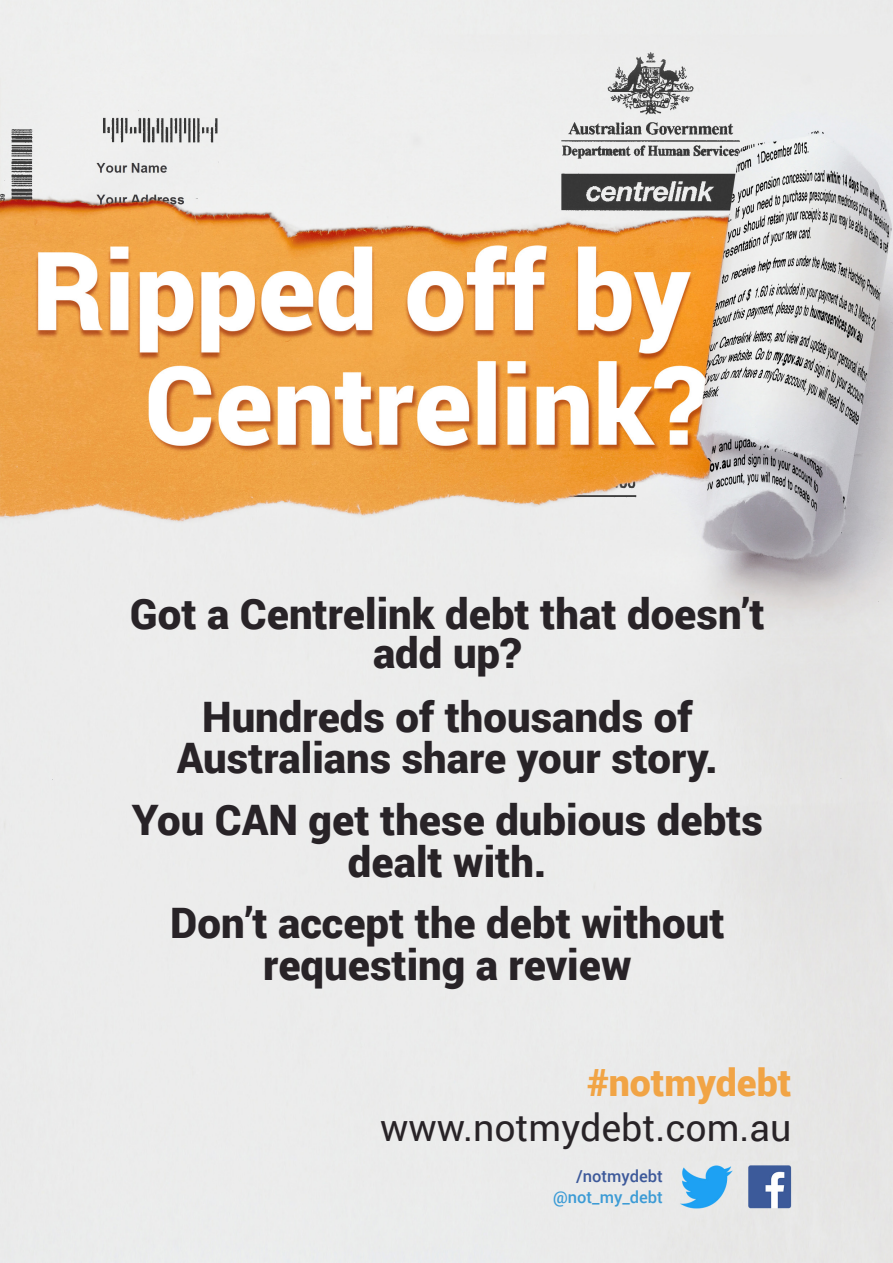
<style>
.page{position:relative;width:893px;height:1263px;background:#fff}
.page>*{position:absolute;margin:0;border:0;box-sizing:border-box;transform-origin:0 0}
.t1{font:900 42px/42px "Roboto";color:#282327;text-align:center}
.t2{font:37.5px "Roboto";color:#282327}
.t3{font:900 37.5px "Roboto";color:#f1a445}
.t4{font:500 16.5px "Roboto";color:#3c9bd5}
.t5{font:500 16.5px "Roboto";color:#3d599a}
</style>
<div class="page">
<img style="left:0;top:0;width:893px;height:1263px">
<p class="t1" style="left:130px;top:593px;width:636px;line-height:39px">Got a Centrelink debt that doesn’t add up?</p>
<p class="t1" style="left:177px;top:695px;width:543px;line-height:40.5px">Hundreds of thousands of<br>Australians share your story.</p>
<p class="t1" style="left:132px;top:797px;width:633px">You CAN get these dubious debts dealt with.</p>
<p class="t1" style="left:170px;top:900px;width:556px">Don’t accept the debt without requesting a review</p>
<p class="t3" style="left:587px;top:1056px;width:206px">#notmydebt</p>
<p class="t2" style="left:380px;top:1101px;width:413px">www.notmydebt.com.au</p>
<p class="t5" style="left:576px;top:1164px;width:88px">/notmydebt</p>
<p class="t4" style="left:553px;top:1186px;width:111px">@not_my_debt</p>
</div>
